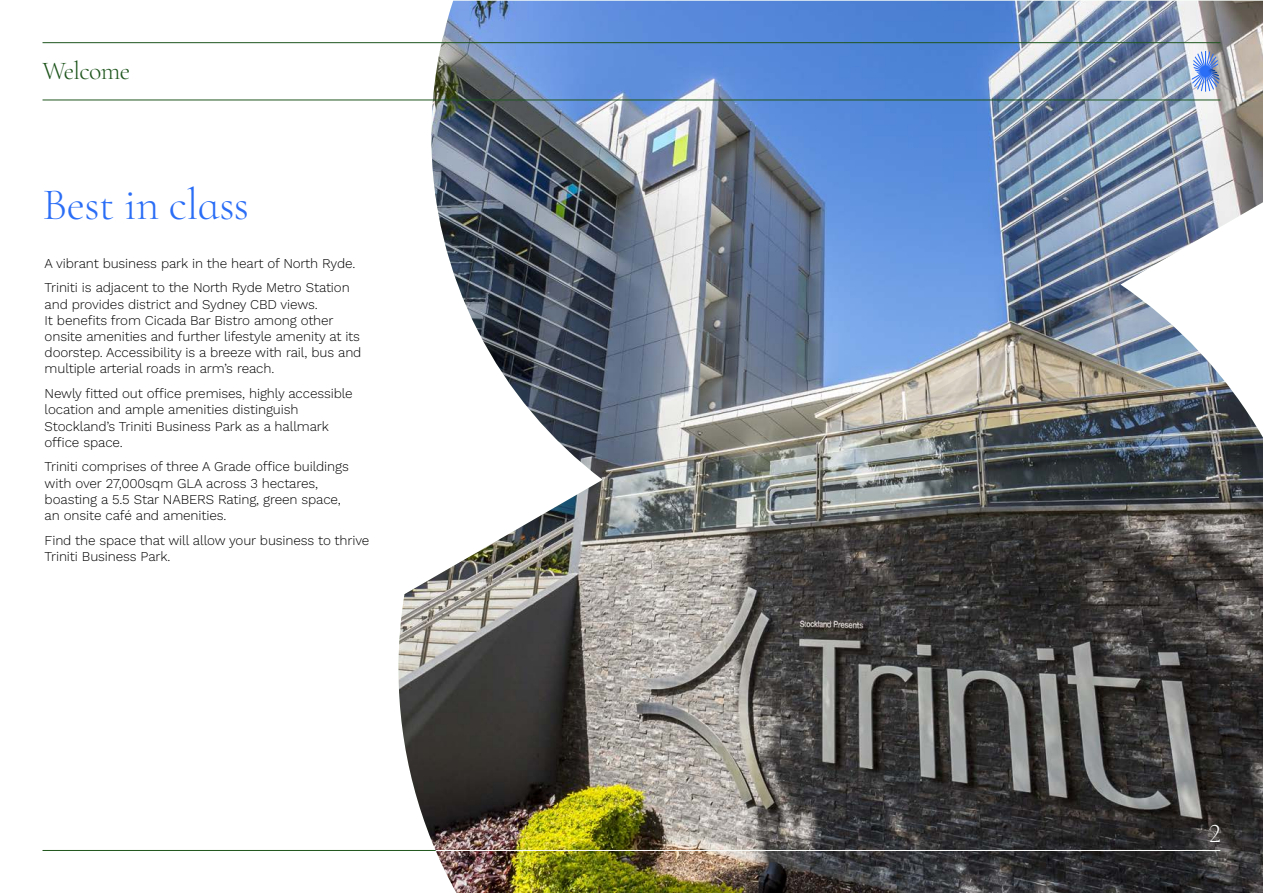
<style>
.page{position:relative;width:1263px;height:893px;background:#fff}
.page>*{position:absolute;margin:0;border:0;box-sizing:border-box;transform-origin:0 0}
.t1{font:300 45px "Cormorant Infant";letter-spacing:-.01em;color:#2a6df6}
.t2{font:300 27px "Cormorant Infant";color:#fff}
.t3{font:300 25.8px "Cormorant Infant";letter-spacing:-.025em;color:#1f551d}
.t4{font:300 13.5px/16.2px "Work Sans";letter-spacing:-.01em;color:#000}
</style>
<div class="page">
<img style="left:398px;top:1px;width:865px;height:892px">
<img style="left:861px;top:285px;width:402px;height:273px">
<hr style="left:43px;top:42px;width:1177px;height:1px;background:#1f551d">
<hr style="left:43px;top:100px;width:1177px;height:1px;background:#1f551d">
<svg style="left:1192px;top:51px;width:27px;height:41px"></svg>
<hr style="left:43px;top:850px;width:1177px;height:1px;background:#1f551d">
<hr style="left:436px;top:850px;width:784px;height:1px;background:#fff">
<h3 class="t3" style="left:43px;top:56px;width:89px">Welcome</h3>
<h1 class="t1" style="left:43px;top:178px;width:208px">Best in class</h1>
<p class="t4" style="left:45px;top:250px;width:312px;line-height:24.8px">A vibrant business park in the heart of North Ryde.<br>Triniti is adjacent to the North Ryde Metro Station</p>
<p class="t4" style="left:45px;top:295px;width:318px">and provides district and Sydney CBD views.<br>It benefits from Cicada Bar Bistro among other onsite amenities and further lifestyle amenity at its doorstep. Accessibility is a breeze with rail, bus and multiple arterial roads in arm’s reach.</p>
<p class="t4" style="left:45px;top:385px;width:310px">Newly fitted out office premises, highly accessible location and ample amenities distinguish Stockland’s Triniti Business Park as a hallmark office space.</p>
<p class="t4" style="left:45px;top:458px;width:306px">Triniti comprises of three A Grade office buildings with over 27,000sqm GLA across 3 hectares, boasting a 5.5 Star NABERS Rating, green space, an onsite café and amenities.</p>
<p class="t4" style="left:45px;top:531px;width:326px">Find the space that will allow your business to thrive<br>Triniti Business Park.</p>
<h2 class="t2" style="left:1209px;top:817px;width:14px">2</h2>
</div>
